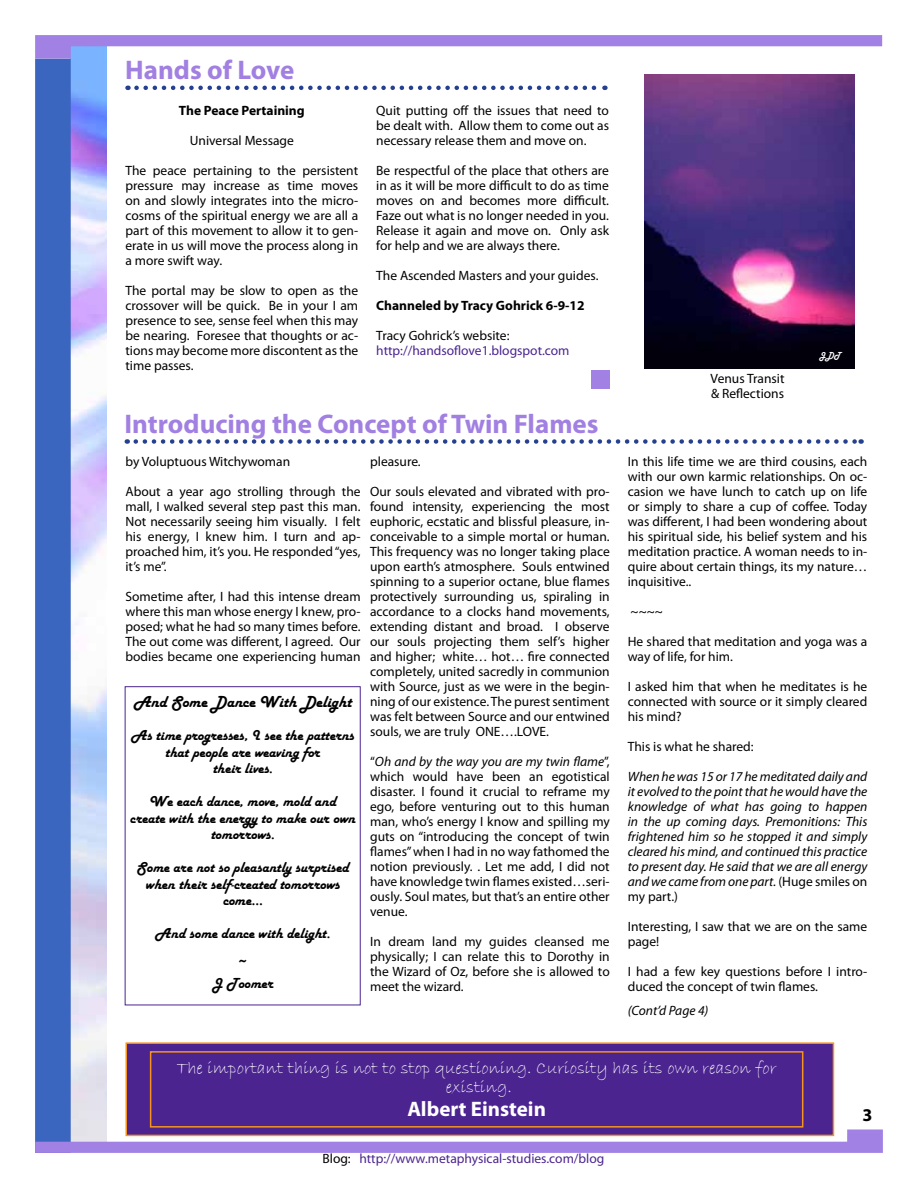
<style>
.page{position:relative;width:918px;height:1188px;background:#fff}
.page>*{position:absolute;margin:0;border:0;box-sizing:border-box;transform-origin:0 0}
.t1{font:700 27px "Myriad Pro";color:#a180e2}
.t2{font:700 21px "Myriad Pro";color:#fff}
.t3{font:18px/19.5px "Bradley Hand ITC";color:#fff;text-align:center}
.t4{font:700 18px "Myriad Pro";color:#000}
.t5{font:16.5px "Harlow Solid";color:#000}
.t6{font:15px/16.5px "Harlow Solid";color:#000;text-align:center}
.t7{font:13.5px/15px "Myriad Pro";color:#000;text-align:justify}
.t8{font:italic 13.5px/15px "Myriad Pro";color:#000;text-align:justify}
.t9{font:13.5px "Myriad Pro";color:#4b2490}
.t10{font:700 13.5px "Myriad Pro";color:#000}
.t11{font:9px "Harlow Solid";color:#fff}
.s1{font-style:italic}
.s2{font-style:normal}
.s3{color:#000}
</style>
<div class="page">
<img style="left:71px;top:59px;width:35px;height:1070px">
<div style="left:35px;top:59px;width:36px;height:1094px;background:#3a66bf"></div>
<svg style="left:35px;top:35px;width:847px;height:24px"></svg>
<svg style="left:35px;top:1129px;width:848px;height:24px"></svg>
<div style="left:591px;top:370px;width:19px;height:19px;background:#a181e3"></div>
<div style="left:126px;top:1042px;width:708px;height:94px;background:#4b2490;border:2px solid #f7941e"></div>
<div style="left:150px;top:1051px;width:653px;height:77px;border:2px solid #f7941e"></div>
<svg style="left:136px;top:86px;width:469px;height:4px"></svg>
<svg style="left:136px;top:439px;width:726px;height:5px"></svg>
<div style="left:125px;top:686px;width:236px;height:319px;border:1px solid #4b2490"></div>
<img style="left:645px;top:75px;width:210px;height:293px">
<h1 class="t1" style="left:125px;top:52px;width:171px">Hands of Love</h1>
<p class="t10" style="left:179px;top:102px;width:127px">The Peace Pertaining</p>
<p class="t7" style="left:190px;top:133px;width:106px">Universal Message</p>
<p class="t7" style="left:126px;top:163px;width:234px">The peace pertaining to the persistent pressure may increase as time moves on and slowly integrates into the micro&shy;cosms of the spiritual energy we are all a part of this movement to allow it to gen&shy;erate in us will move the process along in a more swift way.</p>
<p class="t7" style="left:126px;top:283px;width:234px">The portal may be slow to open as the crossover will be quick. Be in your I am presence to see, sense feel when this may be nearing. Foresee that thoughts or ac&shy;tions may become more discontent as the time passes.</p>
<p class="t7" style="left:376px;top:103px;width:234px">Quit putting off the issues that need to be dealt with. Allow them to come out as necessary release them and move on.</p>
<p class="t7" style="left:376px;top:163px;width:234px">Be respectful of the place that others are in as it will be more difficult to do as time moves on and becomes more difficult.<br>Faze out what is no longer needed in you.<br>Release it again and move on. Only ask for help and we are always there.</p>
<p class="t7" style="left:376px;top:268px;width:224px">The Ascended Masters and your guides.</p>
<p class="t10" style="left:376px;top:297px;width:210px">Channeled by Tracy Gohrick 6-9-12</p>
<p class="t7" style="left:376px;top:328px;width:135px">Tracy Gohrick’s website:</p>
<p class="t9" style="left:376px;top:343px;width:195px">http://handsoflove1.blogspot.com</p>
<h1 class="t1" style="left:125px;top:406px;width:476px">Introducing the Concept of Twin Flames</h1>
<p class="t7" style="left:126px;top:454px;width:166px">by Voluptuous Witchywoman</p>
<p class="t7" style="left:126px;top:484px;width:237px">About a year ago strolling through the mall, I walked several step past this man.<br>Not necessarily seeing him visually. I felt his energy, I knew him. I turn and ap&shy;proached him, it’s you. He responded “yes, it’s me”.</p>
<p class="t7" style="left:126px;top:589px;width:237px">Sometime after, I had this intense dream where this man whose energy I knew, pro&shy;posed; what he had so many times before.<br>The out come was different, I agreed. Our bodies became one experiencing human</p>
<p class="t7" style="left:370px;top:454px;width:52px">pleasure.</p>
<p class="t7" style="left:370px;top:484px;width:241px">Our souls elevated and vibrated with pro&shy;found intensity, experiencing the most euphoric, ecstatic and blissful pleasure, in&shy;conceivable to a simple mortal or human.<br>This frequency was no longer taking place upon earth’s atmosphere. Souls entwined spinning to a superior octane, blue flames protectively surrounding us, spiraling in accordance to a clocks hand movements, extending distant and broad. I observe our souls projecting them self’s higher and higher; white… hot… fire connected completely, united sacredly in communion with Source, just as we were in the begin&shy;ning of our existence. The purest sentiment was felt between Source and our entwined souls, we are truly ONE….LOVE.</p>
<p class="t7" style="left:370px;top:754px;width:241px">“<span class="s1">Oh and by the way you are my twin flame</span>”, which would have been an egotistical disaster. I found it crucial to reframe my ego, before venturing out to this human man, who’s energy I know and spilling my guts on “introducing the concept of twin flames” when I had in no way fathomed the notion previously. . Let me add, I did not have knowledge twin flames existed…seri&shy;ously. Soul mates, but that’s an entire other venue.</p>
<p class="t7" style="left:370px;top:934px;width:241px">In dream land my guides cleansed me physically; I can relate this to Dorothy in the Wizard of Oz, before she is allowed to meet the wizard.</p>
<p class="t5" style="left:134px;top:693px;width:219px">And Some Dance With Delight</p>
<p class="t6" style="left:131px;top:729px;width:225px">As time progresses, I see the patterns that people are weaving for<br>their lives.</p>
<p class="t6" style="left:130px;top:795px;width:227px">We each dance, move, mold and create with the energy to make our own tomorrows.</p>
<p class="t6" style="left:136px;top:861px;width:214px">Some are not so pleasantly surprised when their self-created tomorrows come…</p>
<p class="t6" style="left:155px;top:927px;width:176px">And some dance with delight.</p>
<p class="t6" style="left:212px;top:960px;width:63px">~<br>J Toomer</p>
<p class="t7" style="left:711px;top:371px;width:75px">Venus Transit &amp; Reflections</p>
<p class="t11" style="left:819px;top:350px;width:23px">JDT</p>
<p class="t7" style="left:628px;top:454px;width:241px">In this life time we are third cousins, each with our own karmic relationships. On oc&shy;casion we have lunch to catch up on life or simply to share a cup of coffee. Today was different, I had been wondering about his spiritual side, his belief system and his meditation practice. A woman needs to in&shy;quire about certain things, its my nature… inquisitive..</p>
<p class="t7" style="left:631px;top:604px;width:34px">~~~~</p>
<p class="t7" style="left:628px;top:634px;width:241px">He shared that meditation and yoga was a way of life, for him.</p>
<p class="t7" style="left:628px;top:679px;width:241px">I asked him that when he meditates is he connected with source or it simply cleared his mind?</p>
<p class="t7" style="left:628px;top:739px;width:127px">This is what he shared:</p>
<p class="t8" style="left:628px;top:769px;width:241px">When he was 15 or 17 he meditated daily and it evolved to the point that he would have the knowledge of what has going to happen in the up coming days. Premonitions: This frightened him so he stopped it and simply cleared his mind, and continued this practice to present day. He said that we are all energy and we came from one part. <span class="s2">(Huge smiles on my part.)</span></p>
<p class="t7" style="left:628px;top:919px;width:241px">Interesting, I saw that we are on the same page!</p>
<p class="t7" style="left:628px;top:964px;width:241px">I had a few key questions before I intro&shy;duced the concept of twin flames.</p>
<p class="t8" style="left:628px;top:1003px;width:82px">(Cont’d Page 4)</p>
<h3 class="t3" style="left:177px;top:1058px;width:601px">The important thing is not to stop questioning. Curiosity has its own reason for existing.</h3>
<h2 class="t2" style="left:407px;top:1095px;width:140px">Albert Einstein</h2>
<p class="t9" style="left:322px;top:1150px;width:283px"><span class="s3">Blog:</span> http://www.metaphysical-studies.com/blog</p>
<h3 class="t4" style="left:862px;top:1103px;width:11px">3</h3>
</div>
